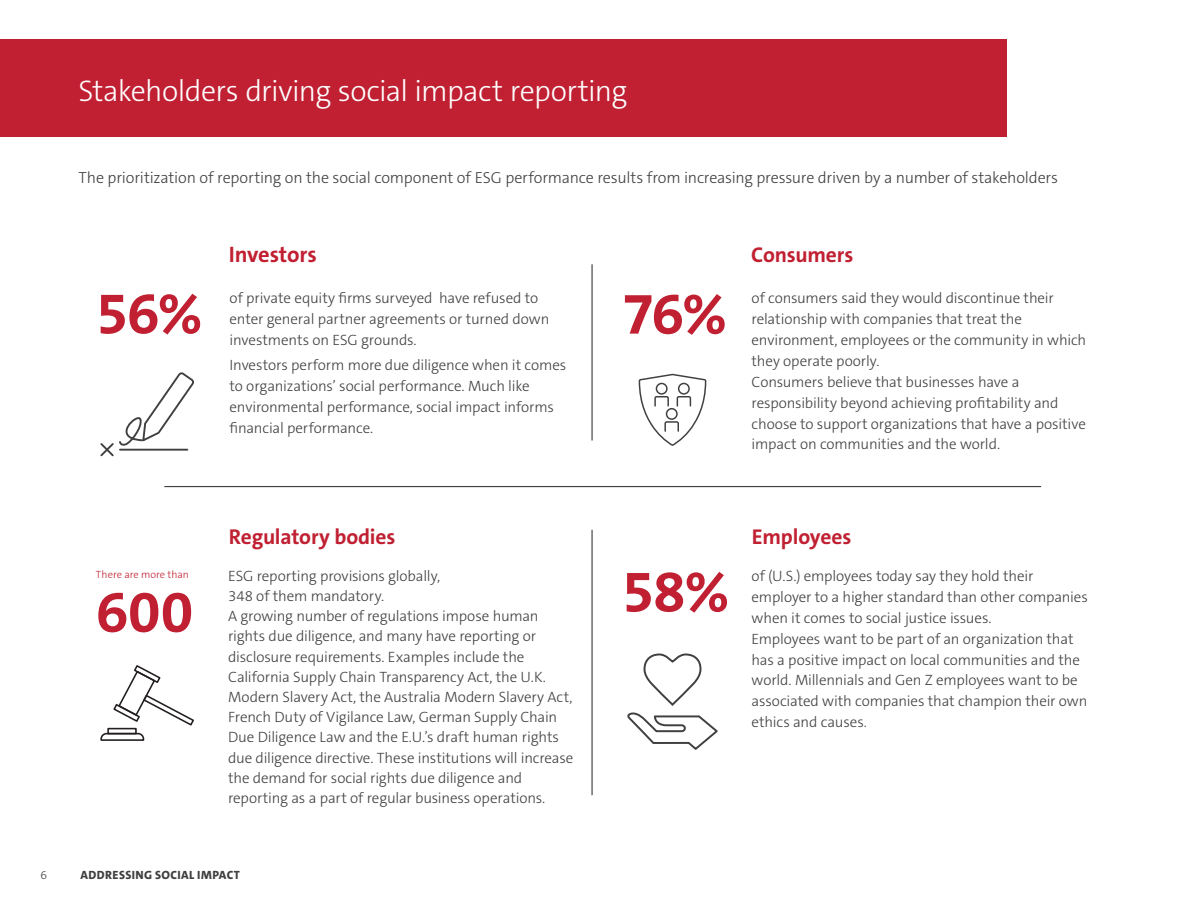
<style>
.page{position:relative;width:1188px;height:918px;background:#fff}
.page>*{position:absolute;margin:0;border:0;box-sizing:border-box;transform-origin:0 0}
.t1{font:700 59.1px "The Sans C5";letter-spacing:-.025em;color:#c02032}
.t2{font:300 30px "The Sans C5";letter-spacing:-.02em;color:#fff}
.t3{font:700 22.5px "The Sans C5";letter-spacing:-.01em;color:#c02032}
.t4{font:700 21.45px "The Sans C5";letter-spacing:-.01em;color:#c02032}
.t5{font:300 16.05px "The Sans C5";letter-spacing:-.01em;color:#404041}
.t6{font:300 15px/20.9px "The Sans C5";letter-spacing:-.01em;color:#404041}
.t7{font:800 12px "The Sans C5";letter-spacing:.035em;color:#404041}
.t8{font:300 12px "The Sans C5";color:#404041}
.t9{font:300 10.5px "The Sans C5";letter-spacing:.005em;color:#c02032}
</style>
<div class="page">
<hr style="left:591px;top:264px;width:2px;height:177px;background:#404041">
<hr style="left:164px;top:486px;width:877px;height:1px;background:#404041">
<svg style="left:100px;top:372px;width:94px;height:85px"></svg>
<svg style="left:638px;top:374px;width:69px;height:72px"></svg>
<hr style="left:591px;top:530px;width:2px;height:265px;background:#404041">
<svg style="left:627px;top:654px;width:91px;height:96px"></svg>
<svg style="left:100px;top:665px;width:94px;height:76px"></svg>
<div style="left:0;top:40px;width:1007px;height:97px;background:#c02032"></div>
<h2 class="t2" style="left:79px;top:72px;width:550px">Stakeholders driving social impact reporting</h2>
<p class="t5" style="left:79px;top:168px;width:981px">The prioritization of reporting on the social component of ESG performance results from increasing pressure driven by a number of stakeholders</p>
<h1 class="t1" style="left:96px;top:275px;width:108px">56%</h1>
<h3 class="t3" style="left:229px;top:240px;width:89px">Investors</h3>
<p class="t6" style="left:230px;top:287px;width:321px">of private equity firms surveyed have refused to enter general partner agreements or turned down investments on ESG grounds.</p>
<p class="t6" style="left:230px;top:355px;width:338px">Investors perform more due diligence when it comes to organizations’ social performance. Much like environmental performance, social impact informs financial performance.</p>
<h1 class="t1" style="left:622px;top:276px;width:106px">76%</h1>
<h3 class="t4" style="left:751px;top:241px;width:104px">Consumers</h3>
<p class="t6" style="left:752px;top:288px;width:336px">of consumers said they would discontinue their relationship with companies that treat the environment, employees or the community in which they operate poorly.<br>Consumers believe that businesses have a responsibility beyond achieving profitability and choose to support organizations that have a positive impact on communities and the world.</p>
<p class="t9" style="left:96px;top:567px;width:94px">There are more than</p>
<h1 class="t1" style="left:96px;top:574px;width:99px">600</h1>
<h3 class="t4" style="left:229px;top:523px;width:168px">Regulatory bodies</h3>
<p class="t6" style="left:228px;top:566px;width:347px;line-height:20.2px">ESG reporting provisions globally,<br>348 of them mandatory.<br>A growing number of regulations impose human rights due diligence, and many have reporting or disclosure requirements. Examples include the California Supply Chain Transparency Act, the U.K.<br>Modern Slavery Act, the Australia Modern Slavery Act, French Duty of Vigilance Law, German Supply Chain Due Diligence Law and the E.U.’s draft human rights due diligence directive. These institutions will increase the demand for social rights due diligence and reporting as a part of regular business operations.</p>
<h1 class="t1" style="left:622px;top:553px;width:109px">58%</h1>
<h3 class="t4" style="left:752px;top:523px;width:101px">Employees</h3>
<p class="t6" style="left:752px;top:566px;width:338px">of (U.S.) employees today say they hold their employer to a higher standard than other companies when it comes to social justice issues.<br>Employees want to be part of an organization that has a positive impact on local communities and the world. Millennials and Gen Z employees want to be associated with companies that champion their own ethics and causes.</p>
<p class="t8" style="left:41px;top:867px;width:8px">6</p>
<p class="t7" style="left:81px;top:867px;width:161px">ADDRESSING SOCIAL IMPACT</p>
</div>
